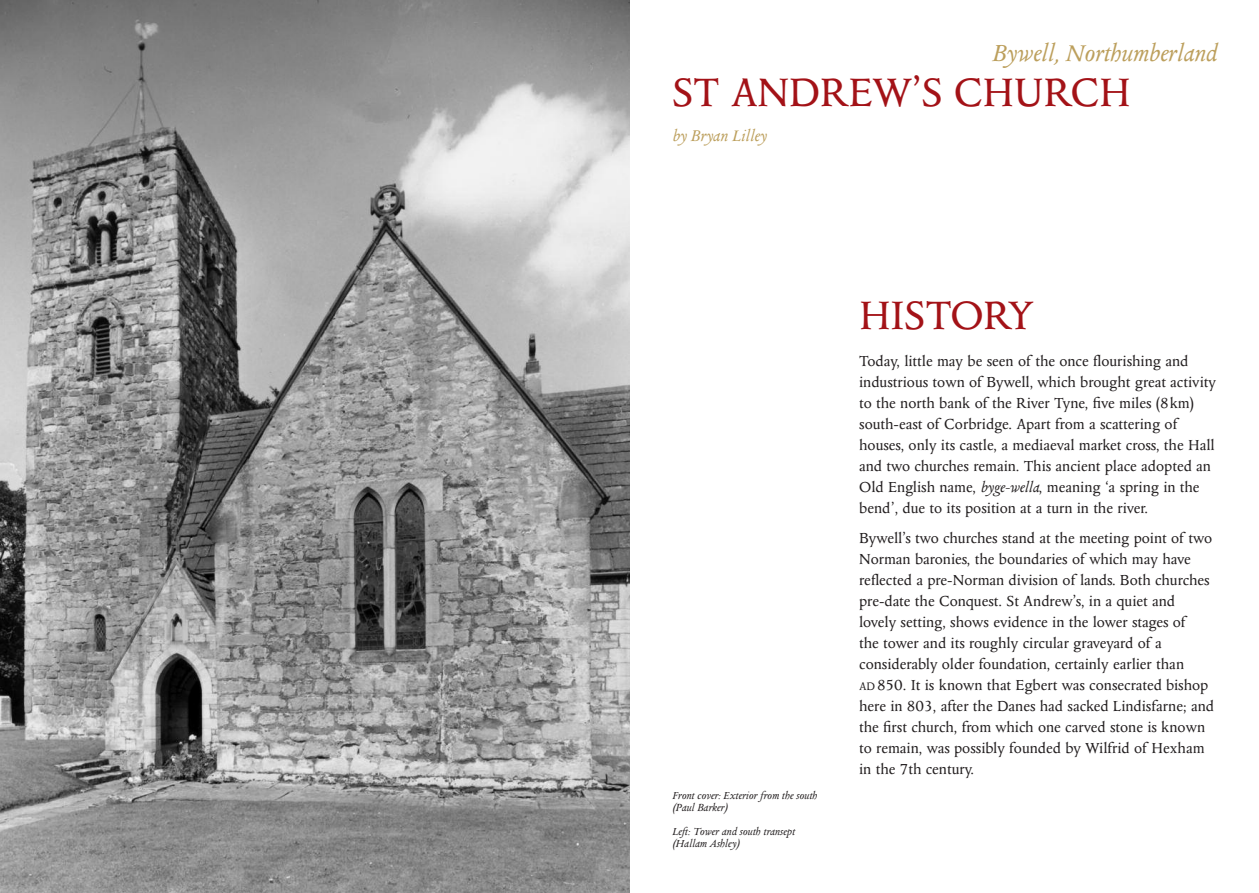
<style>
.page{position:relative;width:1259px;height:893px;background:#fff}
.page>*{position:absolute;margin:0;border:0;box-sizing:border-box;transform-origin:0 0}
.t1{font:45px "Columbus";letter-spacing:-.01em;color:#a31217}
.t2{font:italic 27px "Columbus";color:#bc9f5c}
.t3{font:italic 18px "Columbus";color:#bc9f5c}
.t4{font:16.5px/21px "Columbus";color:#231f20}
.t5{font:italic 12px/12px "Columbus";color:#231f20}
.s1{font-style:italic}
.s2{font-size:12.3px}
</style>
<div class="page">
<img style="left:0;top:0;width:629px;height:893px">
<h2 class="t2" style="left:992px;top:43px;width:226px">Bywell, Northumberland</h2>
<h1 class="t1" style="left:672px;top:75px;width:460px">ST ANDREW’S CHURCH</h1>
<p class="t3" style="left:672px;top:128px;width:96px">by Bryan Lilley</p>
<p class="t5" style="left:672px;top:791px;width:146px">Front cover: Exterior from the south (Paul Barker)</p>
<p class="t5" style="left:672px;top:827px;width:124px">Left: Tower and south transept (Hallam Ashley)</p>
<h1 class="t1" style="left:859px;top:298px;width:176px">HISTORY</h1>
<p class="t4" style="left:859px;top:352px;width:358px">Today, little may be seen of the once flourishing and industrious town of Bywell, which brought great activity to the north bank of the River Tyne, five miles (8km) south-east of Corbridge. Apart from a scattering of houses, only its castle, a mediaeval market cross, the Hall and two churches remain. This ancient place adopted an Old English name, <span class="s1">byge-wella</span>, meaning ‘a spring in the bend’, due to its position at a turn in the river.</p>
<p class="t4" style="left:859px;top:528px;width:356px">Bywell’s two churches stand at the meeting point of two Norman baronies, the boundaries of which may have reflected a pre-Norman division of lands. Both churches pre-date the Conquest. St Andrew’s, in a quiet and lovely setting, shows evidence in the lower stages of<br>the tower and its roughly circular graveyard of a considerably older foundation, certainly earlier than <span class="s2">AD</span>850. It is known that Egbert was consecrated bishop here in 803, after the Danes had sacked Lindisfarne; and the first church, from which one carved stone is known to remain, was possibly founded by Wilfrid of Hexham in the 7th century.</p>
</div>
